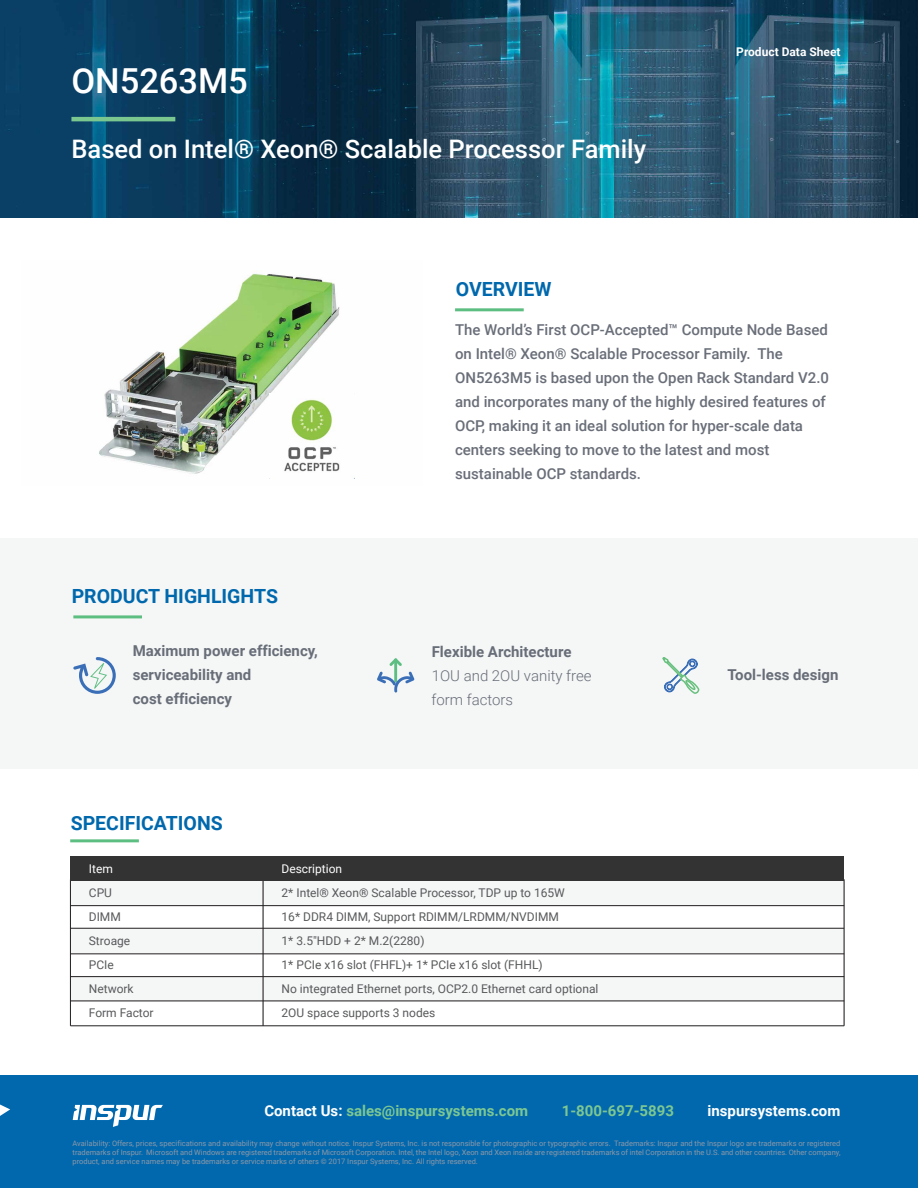
<style>
.page{position:relative;width:918px;height:1188px;background:#fff}
.page>*{position:absolute;margin:0;border:0;box-sizing:border-box;transform-origin:0 0}
.t1{font:500 34.5px "Roboto";color:#fff}
.t2{font:500 25.5px "Roboto";color:#fff}
.t3{font:700 19.5px "Roboto";color:#0068ad}
.t4{font:500 15px/24px "Roboto";color:#696e78}
.t5{font:700 15px/24px "Roboto";color:#686e78}
.t6{font:700 15px "Roboto";color:#7cc791}
.t7{font:300 15px/24px "Roboto";color:#686e78}
.t8{font:700 15px "Roboto";color:#fff}
.t9{font:12px/24px "Roboto";color:#58595b}
.t10{font:700 12px "Roboto";color:#fff}
.t11{font:12px "Roboto";color:#fff}
.t12{font:7.5px/9px "Roboto";color:#8d98a7;text-align:justify}
.s1{color:#fff}
</style>
<div class="page">
<img style="left:99px;top:271px;width:256px;height:208px">
<img style="left:270px;top:393px;width:85px;height:85px">
<img style="left:0;top:0;width:918px;height:217px">
<div style="left:70px;top:880px;width:774px;height:26px;background:#f5f6f6"></div>
<div style="left:70px;top:928px;width:774px;height:26px;background:#f5f6f6"></div>
<div style="left:70px;top:976px;width:774px;height:26px;background:#f5f6f6"></div>
<hr style="left:70px;top:879px;width:1px;height:147px;background:#231f20">
<hr style="left:844px;top:879px;width:1px;height:147px;background:#231f20">
<hr style="left:263px;top:879px;width:1px;height:147px;background:#231f20">
<hr style="left:71px;top:117px;width:104px;height:4px;background:#7bc790">
<div style="left:0;top:1076px;width:918px;height:112px;background:#0168ae"></div>
<svg style="left:73px;top:1105px;width:90px;height:22px"></svg>
<svg style="left:0;top:1104px;width:10px;height:12px"></svg>
<hr style="left:455px;top:308px;width:69px;height:3px;background:#5dbe81">
<hr style="left:70px;top:839px;width:69px;height:3px;background:#5dbe81">
<div style="left:70px;top:856px;width:774px;height:25px;background:#333"></div>
<hr style="left:70px;top:905px;width:774px;height:1px;background:#231f20">
<hr style="left:70px;top:1001px;width:774px;height:1px;background:#231f20">
<hr style="left:70px;top:976px;width:774px;height:1px;background:#231f20">
<hr style="left:70px;top:1026px;width:774px;height:1px;background:#231f20">
<hr style="left:70px;top:954px;width:774px;height:1px;background:#231f20">
<hr style="left:70px;top:928px;width:774px;height:1px;background:#231f20">
<div style="left:0;top:539px;width:918px;height:230px;background:#f5f6f6"></div>
<hr style="left:73px;top:615px;width:69px;height:3px;background:#5dbe81">
<svg style="left:73px;top:657px;width:43px;height:37px"></svg>
<hr style="left:394px;top:658px;width:3px;height:25px;background:#5dbe81">
<svg style="left:389px;top:658px;width:13px;height:8px"></svg>
<svg style="left:377px;top:672px;width:38px;height:21px"></svg>
<svg style="left:662px;top:657px;width:38px;height:37px"></svg>
<h1 class="t1" style="left:71px;top:57px;width:178px">ON5263M5</h1>
<h2 class="t2" style="left:71px;top:131px;width:576px">Based on Intel® Xeon® Scalable Processor Family</h2>
<h3 class="t3" style="left:456px;top:275px;width:97px">OVERVIEW</h3>
<h3 class="t10" style="left:736px;top:44px;width:106px">Product Data Sheet</h3>
<h3 class="t3" style="left:72px;top:582px;width:208px">PRODUCT HIGHLIGHTS</h3>
<h3 class="t5" style="left:133px;top:638px;width:187px">Maximum power efficiency, serviceability and<br>cost efficiency</h3>
<p class="t4" style="left:455px;top:317px;width:376px">The World’s First OCP-Accepted™ Compute Node Based on Intel® Xeon® Scalable Processor Family. The ON5263M5 is based upon the Open Rack Standard V2.0 and incorporates many of the highly desired features of OCP, making it an ideal solution for hyper-scale data centers seeking to move to the latest and most sustainable OCP standards.</p>
<h3 class="t5" style="left:432px;top:639px;width:141px">Flexible Architecture</h3>
<h3 class="t7" style="left:431px;top:663px;width:162px">1OU and 2OU vanity free form factors</h3>
<h3 class="t5" style="left:727px;top:662px;width:112px">Tool-less design</h3>
<h3 class="t3" style="left:71px;top:810px;width:154px">SPECIFICATIONS</h3>
<h3 class="t11" style="left:89px;top:860px;width:26px">Item</h3>
<h3 class="t9" style="left:89px;top:880px;width:66px">CPU<br>DIMM<br>Stroage<br>PCIe<br>Network<br>Form Factor</h3>
<h3 class="t11" style="left:282px;top:860px;width:62px">Description</h3>
<p class="t9" style="left:282px;top:880px;width:318px">2* Intel® Xeon® Scalable Processor, TDP up to 165W<br>16* DDR4 DIMM, Support RDIMM/LRDMM/NVDIMM<br>1* 3.5″HDD + 2* M.2(2280)<br>1* PCIe x16 slot (FHFL)+ 1* PCIe x16 slot (FHHL)<br>No integrated Ethernet ports, OCP2.0 Ethernet card optional 2OU space supports 3 nodes</p>
<h3 class="t6" style="left:264px;top:1100px;width:265px"><span class="s1">Contact Us:</span> sales@inspursystems.com</h3>
<h3 class="t6" style="left:562px;top:1100px;width:114px">1-800-697-5893</h3>
<h3 class="t8" style="left:708px;top:1100px;width:134px">inspursystems.com</h3>
<p class="t12" style="left:73px;top:1138px;width:769px">Availability: Offers, prices, specifications and availability may change without notice. Inspur Systems, Inc. is not responsible for photographic or typographic errors. Trademarks: Inspur and the Inspur logo are trademarks or registered trademarks of Inspur. Microsoft and Windows are registered trademarks of Microsoft Corporation. Intel, the Intel logo, Xeon and Xeon inside are registered trademarks of intel Corporation in the U.S. and other countries. Other company, product, and service names may be trademarks or service marks of others © 2017 Inspur Systems, Inc. All rights reserved.</p>
</div>
